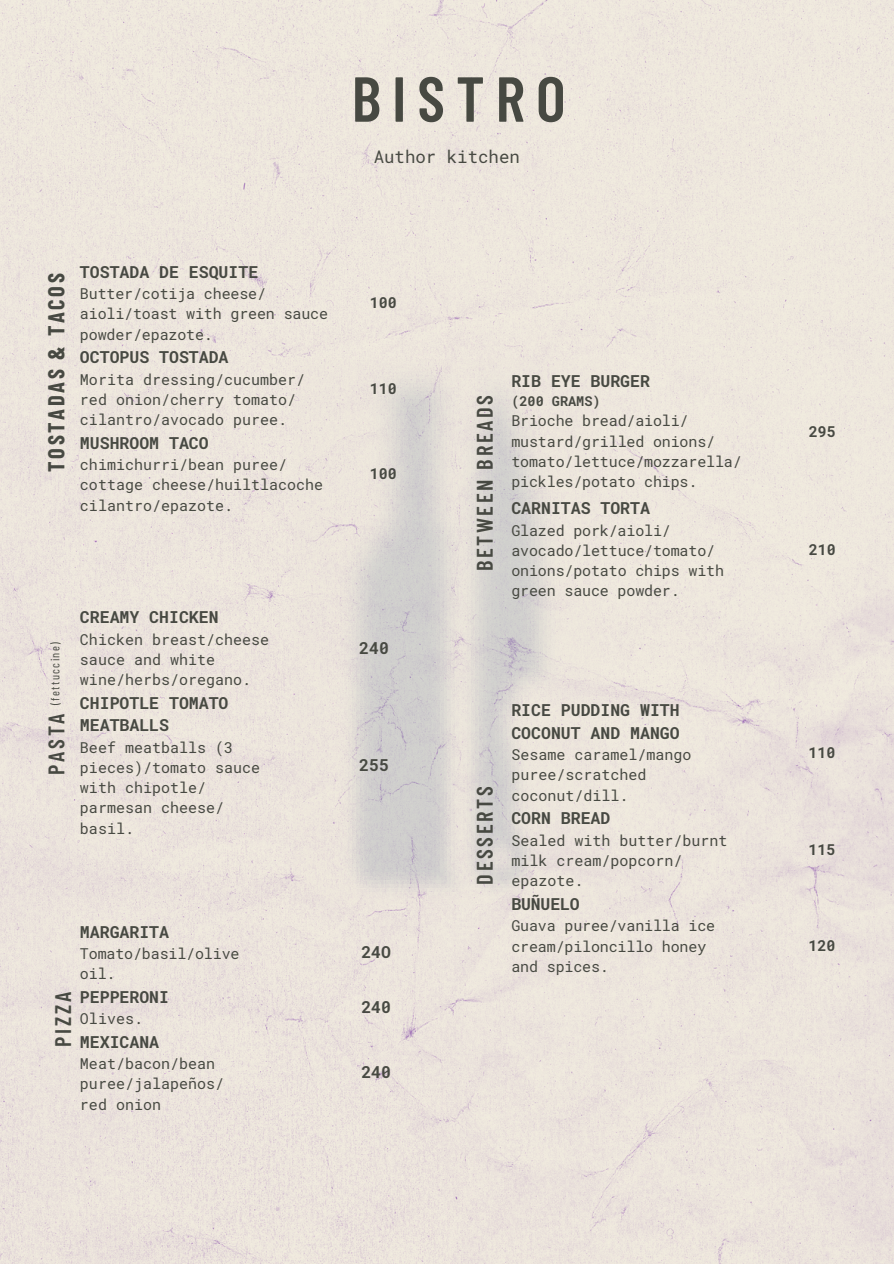
<style>
.page{position:relative;width:894px;height:1264px;background:#fff}
.page>*{position:absolute;margin:0;border:0;box-sizing:border-box;transform-origin:0 0}
.t1{font:600 63.45px "Barlow Condensed";letter-spacing:.175em;color:#474942}
.t2{font:600 22.5px "Barlow Condensed";letter-spacing:.115em;color:#474942}
.t3{font:700 22.5px "Barlow Condensed";letter-spacing:.115em;color:#474942}
.t4{font:17.4px "Roboto Mono";color:#474942}
.t5{font:700 16.5px/22.5px "Roboto Mono";color:#474942}
.t6{font:15px/20.2px "Roboto Mono";color:#474942}
.t7{font:700 15px "Roboto Mono";color:#474942}
.t8{font:700 13.5px "Roboto Mono";color:#474942}
.t9{font:12px "Barlow Condensed";letter-spacing:.115em;color:#474942}
</style>
<div class="page">
<img style="left:0;top:0;width:893px;height:1263px">
<img style="left:293px;top:360px;width:307px;height:543px">
<h1 class="t1" style="left:351px;top:58px;width:215px">BISTRO</h1>
<h3 class="t4" style="left:373px;top:145px;width:148px">Author kitchen</h3>
<p class="t3" style="left:42px;top:472px;width:200px;rotate:-90deg">TOSTADAS &amp; TACOS</p>
<p class="t5" style="left:80px;top:260px;width:180px">TOSTADA DE ESQUITE</p>
<p class="t6" style="left:80px;top:283px;width:249px">Butter/cotija cheese/ aioli/toast with green sauce powder/epazote.</p>
<p class="t7" style="left:369px;top:292px;width:28px">100</p>
<p class="t5" style="left:80px;top:345px;width:150px">OCTOPUS TOSTADA</p>
<p class="t6" style="left:80px;top:369px;width:226px">Morita dressing/cucumber/ red onion/cherry tomato/ cilantro/avocado puree.</p>
<h2 class="t7" style="left:369px;top:378px;width:28px">110</h2>
<p class="t5" style="left:80px;top:431px;width:130px">MUSHROOM TACO</p>
<p class="t6" style="left:80px;top:454px;width:244px">chimichurri/bean puree/ cottage cheese/huiltlacoche cilantro/epazote.</p>
<p class="t7" style="left:369px;top:463px;width:28px">100</p>
<p class="t2" style="left:470px;top:571px;width:178px;rotate:-90deg">BETWEEN BREADS</p>
<p class="t5" style="left:511px;top:369px;width:140px">RIB EYE BURGER</p>
<p class="t8" style="left:511px;top:392px;width:91px">(200 GRAMS)</p>
<p class="t6" style="left:511px;top:410px;width:232px">Brioche bread/aioli/ mustard/grilled onions/ tomato/lettuce/mozzarella/ pickles/potato chips.</p>
<p class="t7" style="left:808px;top:421px;width:28px">295</p>
<p class="t5" style="left:511px;top:496px;width:140px">CARNITAS TORTA</p>
<p class="t6" style="left:511px;top:519px;width:214px">Glazed pork/aioli/ avocado/lettuce/tomato/ onions/potato chips with green sauce powder.</p>
<p class="t7" style="left:808px;top:539px;width:28px">210</p>
<p class="t5" style="left:80px;top:605px;width:140px">CREAMY CHICKEN</p>
<p class="t6" style="left:80px;top:628px;width:190px">Chicken breast/cheese sauce and white wine/herbs/oregano.</p>
<p class="t5" style="left:359px;top:636px;width:31px">240</p>
<p class="t5" style="left:80px;top:691px;width:150px">CHIPOTLE TOMATO<br>MEATBALLS</p>
<p class="t6" style="left:80px;top:736px;width:181px">Beef meatballs (3 pieces)/tomato sauce with chipotle/ parmesan cheese/ basil.</p>
<p class="t9" style="left:48px;top:704px;width:64px;rotate:-90deg">(fettuccine)</p>
<p class="t2" style="left:42px;top:774px;width:63px;rotate:-90deg">PASTA</p>
<h2 class="t5" style="left:511px;top:698px;width:170px">RICE PUDDING WITH<br>COCONUT AND MANGO</h2>
<p class="t6" style="left:511px;top:744px;width:181px">Sesame caramel/mango puree/scratched coconut/dill.</p>
<p class="t7" style="left:808px;top:742px;width:28px">110</p>
<p class="t5" style="left:511px;top:806px;width:100px">CORN BREAD</p>
<p class="t6" style="left:511px;top:829px;width:217px">Sealed with butter/burnt milk cream/popcorn/ epazote.</p>
<p class="t7" style="left:808px;top:839px;width:28px">115</p>
<p class="t5" style="left:511px;top:892px;width:70px">BUÑUELO</p>
<p class="t6" style="left:511px;top:915px;width:205px">Guava puree/vanilla ice cream/piloncillo honey and spices.</p>
<p class="t5" style="left:359px;top:753px;width:31px">255</p>
<h2 class="t2" style="left:470px;top:884px;width:100px;rotate:-90deg">DESSERTS</h2>
<p class="t5" style="left:80px;top:919px;width:91px">MARGARITA</p>
<p class="t6" style="left:80px;top:943px;width:161px">Tomato/basil/olive oil.</p>
<p class="t5" style="left:361px;top:940px;width:31px">24O</p>
<p class="t5" style="left:80px;top:985px;width:91px">PEPPERONI</p>
<p class="t6" style="left:80px;top:1008px;width:64px">Olives.</p>
<p class="t7" style="left:808px;top:934px;width:28px">120</p>
<p class="t2" style="left:49px;top:1046px;width:56px;rotate:-90deg">PIZZA</p>
<h2 class="t5" style="left:361px;top:995px;width:31px">240</h2>
<p class="t5" style="left:80px;top:1030px;width:81px">MEXICANA</p>
<p class="t6" style="left:80px;top:1053px;width:145px">Meat/bacon/bean puree/jalapeños/ red onion</p>
<h2 class="t5" style="left:361px;top:1060px;width:31px">240</h2>
</div>
